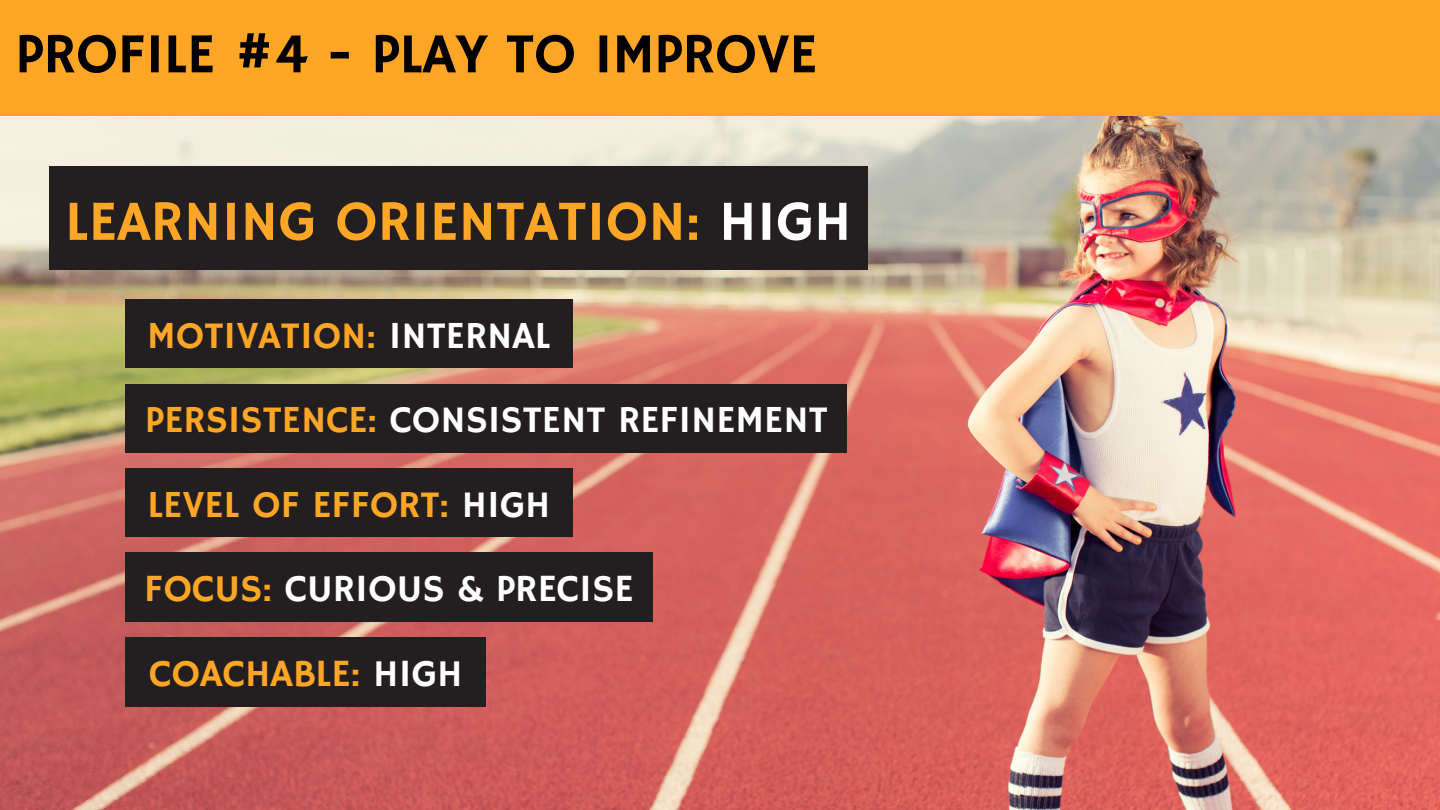
<style>
.page{position:relative;width:1440px;height:810px;background:#fff}
.page>*{position:absolute;margin:0;border:0;box-sizing:border-box;transform-origin:0 0}
.t1{font:56.9px "Hammersmith One";color:#ffa626}
.t2{font:56.7px "Hammersmith One";letter-spacing:-.01em;color:#000}
.t3{font:38.4px "Hammersmith One";color:#fff}
.t4{font:38.4px "Hammersmith One";color:#ffa626}
.t5{font:38.1px "Hammersmith One";color:#ffa626}
.t6{font:38.1px "Hammersmith One";color:#fff}
.s1{color:#fff}
.s2{color:#ffa626}
</style>
<div class="page">
<img style="left:0;top:115px;width:1440px;height:695px">
<div style="left:0;top:0;width:1440px;height:115px;background:#ffa626"></div>
<div style="left:125px;top:553px;width:528px;height:69px;background:#231f20"></div>
<div style="left:125px;top:299px;width:448px;height:69px;background:#231f20"></div>
<div style="left:49px;top:166px;width:819px;height:104px;background:#231f20"></div>
<div style="left:125px;top:384px;width:722px;height:68px;background:#231f20"></div>
<div style="left:125px;top:468px;width:448px;height:69px;background:#231f20"></div>
<div style="left:125px;top:637px;width:361px;height:70px;background:#231f20"></div>
<h2 class="t2" style="left:15px;top:21px;width:804px">PROFILE #4 - PLAY TO IMPROVE</h2>
<h1 class="t1" style="left:65px;top:189px;width:788px">LEARNING ORIENTATION: <span class="s1">HIGH</span></h1>
<p class="t5" style="left:147px;top:313px;width:405px">MOTIVATION: <span class="s1">INTERNAL</span></p>
<p class="t6" style="left:145px;top:398px;width:684px"><span class="s2">PERSISTENCE:</span> CONSISTENT REFINEMENT</p>
<p class="t5" style="left:147px;top:482px;width:405px">LEVEL OF EFFORT: <span class="s1">HIGH</span></p>
<p class="t3" style="left:144px;top:567px;width:491px"><span class="s2">FOCUS:</span> CURIOUS &amp; PRECISE</p>
<p class="t4" style="left:149px;top:652px;width:315px">COACHABLE: <span class="s1">HIGH</span></p>
</div>
